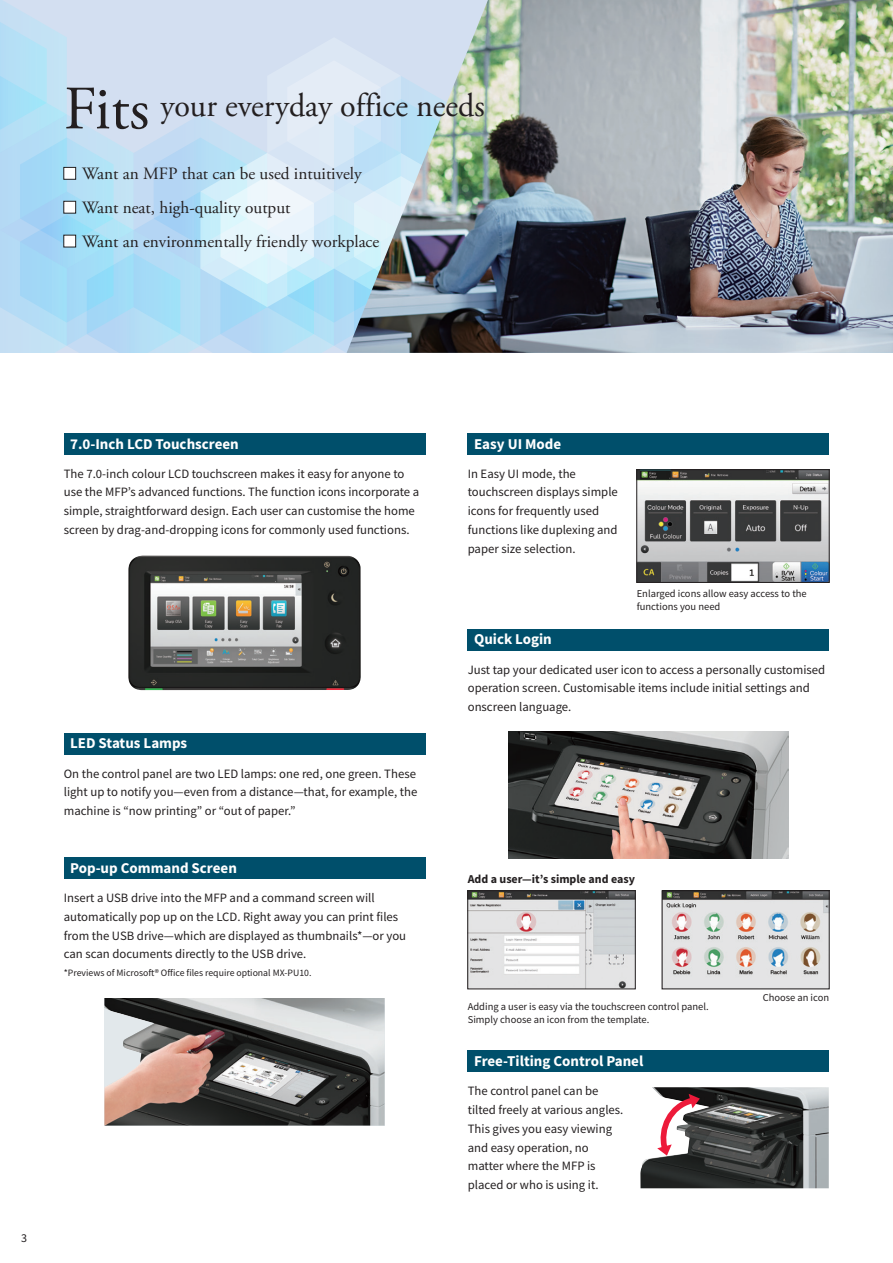
<style>
.page{position:relative;width:893px;height:1263px;background:#fff}
.page>*{position:absolute;margin:0;border:0;box-sizing:border-box;transform-origin:0 0}
.t1{font:61.5px "Adobe Garamond Pro";color:#231f20}
.t2{font:33px "Adobe Garamond Pro";color:#231f20}
.t3{font:17.25px/33.9px "Adobe Garamond Pro";color:#231f20}
.t4{font:700 15px "Source Sans Pro";color:#fff}
.t5{font:12.75px/18.8px "Source Sans Pro";color:#231f20}
.t6{font:700 12px "Source Sans Pro";color:#231f20}
.t7{font:12px "Source Sans Pro";color:#231f20}
.t8{font:10.5px/12.6px "Source Sans Pro";color:#231f20}
.t9{font:9.75px "Source Sans Pro";color:#231f20}
</style>
<div class="page">
<svg style="left:0;top:0;width:347px;height:353px;background:#c2e0f4"></svg>
<img style="left:128px;top:555px;width:233px;height:135px">
<img style="left:640px;top:1087px;width:189px;height:101px">
<svg style="left:657px;top:1094px;width:43px;height:62px"></svg>
<img style="left:104px;top:998px;width:281px;height:127px">
<img style="left:508px;top:731px;width:281px;height:128px">
<img style="left:664px;top:892px;width:163px;height:95px">
<img style="left:347px;top:0;width:546px;height:353px">
<img style="left:638px;top:471px;width:189px;height:110px">
<img style="left:469px;top:892px;width:164px;height:95px">
<div style="left:467px;top:890px;width:168px;height:99px;border:1px solid #231f20"></div>
<div style="left:662px;top:890px;width:167px;height:99px;border:1px solid #231f20"></div>
<div style="left:636px;top:469px;width:193px;height:114px;border:1px solid #231f20"></div>
<div style="left:64px;top:433px;width:361px;height:21px;background:#004f6b"></div>
<div style="left:64px;top:733px;width:361px;height:21px;background:#004f6b"></div>
<div style="left:468px;top:1051px;width:361px;height:21px;background:#004f6b"></div>
<div style="left:64px;top:858px;width:361px;height:21px;background:#004f6b"></div>
<div style="left:468px;top:433px;width:361px;height:21px;background:#004f6b"></div>
<div style="left:468px;top:629px;width:361px;height:21px;background:#004f6b"></div>
<div style="left:64px;top:167px;width:12px;height:12px;background:#fff"></div>
<div style="left:64px;top:167px;width:12px;height:12px;border:1px solid #231f20"></div>
<div style="left:64px;top:201px;width:12px;height:12px;background:#fff"></div>
<div style="left:64px;top:201px;width:12px;height:12px;border:1px solid #231f20"></div>
<div style="left:64px;top:235px;width:12px;height:12px;background:#fff"></div>
<div style="left:64px;top:235px;width:12px;height:12px;border:1px solid #231f20"></div>
<h1 class="t1" style="left:64px;top:72px;width:87px">Fits</h1>
<h2 class="t2" style="left:161px;top:86px;width:326px">your everyday office needs</h2>
<h3 class="t3" style="left:82px;top:157px;width:299px">Want an MFP that can be used intuitively<br>Want neat, high-quality output<br>Want an environmentally friendly workplace</h3>
<p class="t4" style="left:70px;top:433px;width:170px">7.0-Inch LCD Touchscreen</p>
<p class="t5" style="left:64px;top:464px;width:357px">The 7.0-inch colour LCD touchscreen makes it easy for anyone to use the MFP’s advanced functions. The function icons incorporate a simple, straightforward design. Each user can customise the home screen by drag-and-dropping icons for commonly used functions.</p>
<p class="t4" style="left:70px;top:733px;width:119px">LED Status Lamps</p>
<p class="t5" style="left:64px;top:764px;width:355px;text-align:justify">On the control panel are two LED lamps: one red, one green. These light up to notify you—even from a distance—that, for example, the machine is “now printing” or “out of paper.”</p>
<p class="t4" style="left:70px;top:858px;width:168px">Pop-up Command Screen</p>
<p class="t5" style="left:64px;top:888px;width:344px">Insert a USB drive into the MFP and a command screen will automatically pop up on the LCD. Right away you can print files from the USB drive—which are displayed as thumbnails*—or you can scan documents directly to the USB drive.</p>
<p class="t9" style="left:64px;top:967px;width:249px">*Previews of Microsoft® Office files require optional MX-PU10.</p>
<p class="t7" style="left:21px;top:1230px;width:7px">3</p>
<p class="t4" style="left:474px;top:433px;width:89px">Easy UI Mode</p>
<p class="t5" style="left:468px;top:464px;width:152px">In Easy UI mode, the touchscreen displays simple icons for frequently used functions like duplexing and paper size selection.</p>
<p class="t8" style="left:637px;top:588px;width:172px">Enlarged icons allow easy access to the functions you need</p>
<p class="t4" style="left:474px;top:629px;width:79px">Quick Login</p>
<p class="t5" style="left:468px;top:660px;width:359px">Just tap your dedicated user icon to access a personally customised operation screen. Customisable items include initial settings and onscreen language.</p>
<p class="t6" style="left:468px;top:871px;width:169px">Add a user—it’s simple and easy</p>
<p class="t8" style="left:468px;top:1000px;width:242px">Adding a user is easy via the touchscreen control panel.<br>Simply choose an icon from the template.</p>
<p class="t4" style="left:474px;top:1051px;width:171px">Free-Tilting Control Panel</p>
<p class="t5" style="left:468px;top:1081px;width:157px">The control panel can be tilted freely at various angles.<br>This gives you easy viewing and easy operation, no matter where the MFP is placed or who is using it.</p>
<p class="t8" style="left:763px;top:992px;width:68px">Choose an icon</p>
</div>
